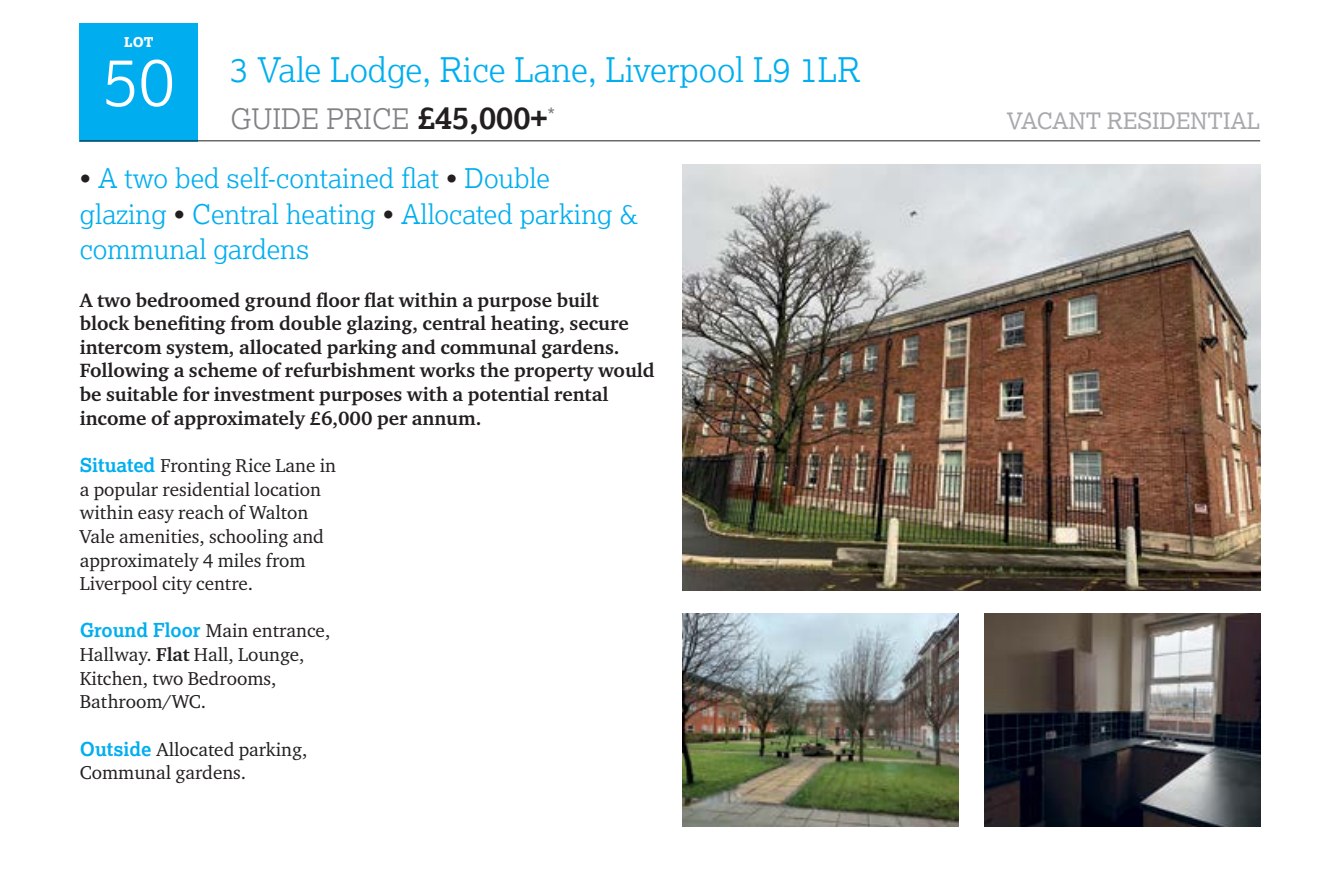
<style>
.page{position:relative;width:1340px;height:891px;background:#fff}
.page>*{position:absolute;margin:0;border:0;box-sizing:border-box;transform-origin:0 0}
.t1{font:300 67.5px "Lexia";color:#fff}
.t2{font:300 33.75px "Lexia";color:#00aeef}
.t3{font:300 28.12px "Lexia";color:#808285}
.t4{font:300 27px/35.3px "Lexia";color:#00aeef}
.t5{font:22.5px "Lexia";color:#a7a9ac}
.t6{font:20.25px "Lexia";color:#808285}
.t7{font:700 19.8px/23.6px "Charter ITC Pro";color:#231f20}
.t8{font:19.12px/23.6px "Charter ITC Pro";color:#231f20}
.t9{font:800 13.5px "Lexia";color:#fff}
.s1{font-weight:700;font-size:31.5px;color:#231f20}
.s2{color:#231f20}
.s3{font-family:"Lexia";font-weight:700;color:#00aeef}
.s4{font-weight:700}
</style>
<div class="page">
<div style="left:80px;top:23px;width:118px;height:118px;background:#00aeef"></div>
<hr style="left:80px;top:140px;width:1180px;height:1px;background:#231f20">
<img style="left:984px;top:614px;width:276px;height:212px">
<img style="left:682px;top:614px;width:276px;height:212px">
<img style="left:682px;top:165px;width:578px;height:425px">
<p class="t9" style="left:124px;top:33px;width:31px">LOT</p>
<h1 class="t1" style="left:102px;top:39px;width:74px">50</h1>
<h2 class="t2" style="left:230px;top:48px;width:631px">3 Vale Lodge, Rice Lane, Liverpool L9 1LR</h2>
<h3 class="t3" style="left:230px;top:101px;width:318px">GUIDE PRICE <span class="s1">£45,000+</span></h3>
<p class="t5" style="left:1006px;top:107px;width:255px">VACANT RESIDENTIAL</p>
<p class="t6" style="left:547px;top:102px;width:9px">*</p>
<h3 class="t4" style="left:80px;top:160px;width:559px"><span class="s2">•</span> A two bed self-contained flat <span class="s2">•</span> Double glazing <span class="s2">•</span> Central heating <span class="s2">•</span> Allocated parking &amp; communal gardens</h3>
<p class="t7" style="left:80px;top:288px;width:576px">A two bedroomed ground floor flat within a purpose built<br>block benefiting from double glazing, central heating, secure intercom system, allocated parking and communal gardens.<br>Following a scheme of refurbishment works the property would be suitable for investment purposes with a potential rental income of approximately £6,000 per annum.</p>
<p class="t8" style="left:80px;top:453px;width:258px"><span class="s3">Situated</span> Fronting Rice Lane in a popular residential location within easy reach of Walton<br>Vale amenities, schooling and approximately 4 miles from<br>Liverpool city centre.</p>
<p class="t8" style="left:80px;top:618px;width:252px"><span class="s3">Ground Floor</span> Main entrance,<br>Hallway. <span class="s4">Flat</span> Hall, Lounge,<br>Kitchen, two Bedrooms,<br>Bathroom/WC.</p>
<p class="t8" style="left:80px;top:737px;width:229px"><span class="s3">Outside</span> Allocated parking,<br>Communal gardens.</p>
</div>
